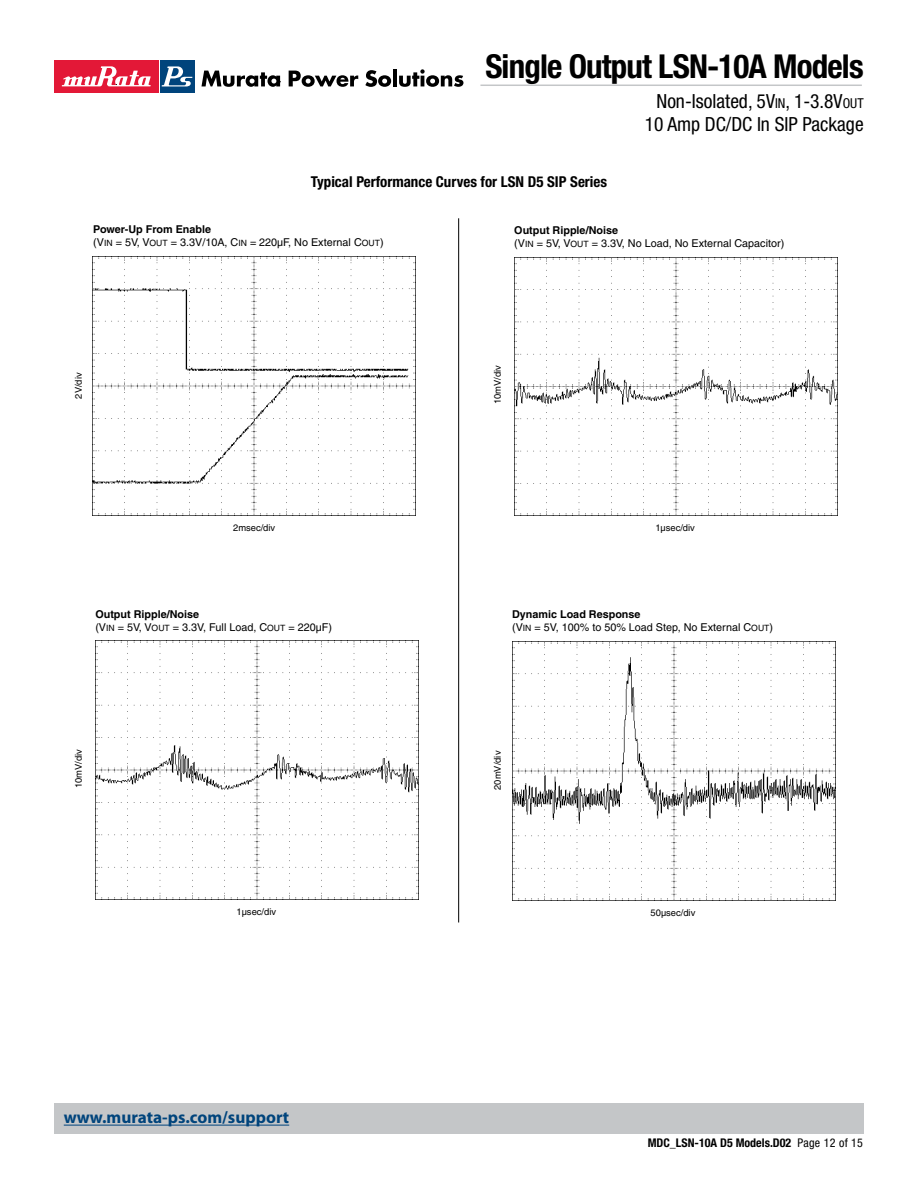
<style>
.page{position:relative;width:918px;height:1188px;background:#fff}
.page>*{position:absolute;margin:0;border:0;box-sizing:border-box;transform-origin:0 0}
.t1{font:700 condensed 33px "Helvetica Neue LT Std";letter-spacing:-.025em;color:#000}
.t2{font:condensed 19.5px/23.4px "Helvetica Neue LT Std";color:#000;text-align:right}
.t3{font:700 17.25px "Myriad";color:#00447c}
.t4{font:700 condensed 15px "Helvetica Neue LT Std";color:#000}
.t5{font:700 condensed 12px "Helvetica Neue LT Std";color:#000}
.t6{font:10.8px/12.9px "Helvetica";color:#000}
.t7{font:9.3px "Helvetica";color:#000}
.s1{font-size:13.65px}
.s2{font-style:inherit}
.s3{font-weight:700}
.s4{font-size:8.7px}
.s5{font-weight:400}
</style>
<div class="page">
<img style="left:93px;top:257px;width:323px;height:258px">
<img style="left:512px;top:642px;width:324px;height:259px">
<img style="left:515px;top:257px;width:322px;height:258px">
<img style="left:96px;top:641px;width:322px;height:258px">
<hr style="left:458px;top:218px;width:1px;height:704px;background:#000">
<div style="left:54px;top:1103px;width:810px;height:31px;background:#c4c6c8"></div>
<div style="left:54px;top:60px;width:104px;height:32px;background:#e31837"></div>
<svg style="left:62px;top:66px;width:89px;height:20px"></svg>
<div style="left:160px;top:60px;width:34px;height:32px;background:#00447c"></div>
<svg style="left:162px;top:66px;width:30px;height:21px"></svg>
<svg style="left:201px;top:71px;width:80px;height:16px"></svg>
<svg style="left:289px;top:71px;width:69px;height:16px"></svg>
<svg style="left:365px;top:70px;width:26px;height:17px"></svg>
<hr style="left:393px;top:69px;width:4px;height:17px;background:#000">
<svg style="left:399px;top:69px;width:64px;height:18px"></svg>
<hr style="left:480px;top:85px;width:382px;height:1px;background:#c4c6c8">
<hr style="left:64px;top:1125px;width:225px;height:1px;background:#00447c">
<h1 class="t1" style="left:485px;top:46px;width:380px">Single Output LSN-10A Models</h1>
<h2 class="t2" style="left:645px;top:89px;width:220px">Non-Isolated, 5V<span class="s1">IN</span><span class="s2">,</span> 1-3.8V<span class="s1">OUT<br></span>10 Amp DC/DC In SIP Package</h2>
<h3 class="t4" style="left:311px;top:173px;width:298px">Typical Performance Curves for LSN D5 SIP Series</h3>
<p class="t6" style="left:93px;top:223px;width:292px"><span class="s3">Power-Up From Enable<br></span>(V<span class="s4">IN</span> = 5V, V<span class="s4">OUT</span> = 3.3V/10A, C<span class="s4">IN</span> = 220µF, No External C<span class="s4">OUT</span>)</p>
<p class="t6" style="left:514px;top:224px;width:272px"><span class="s3">Output Ripple/Noise<br></span>(V<span class="s4">IN</span> = 5V, V<span class="s4">OUT</span> = 3.3V, No Load, No External Capacitor)</p>
<p class="t7" style="left:73px;top:399px;width:28px;rotate:-90deg">2V/div</p>
<p class="t7" style="left:492px;top:404px;width:41px;rotate:-90deg">10mV/div</p>
<p class="t7" style="left:233px;top:523px;width:44px">2msec/div</p>
<p class="t7" style="left:655px;top:523px;width:41px">1µsec/div</p>
<p class="t6" style="left:95px;top:608px;width:238px"><span class="s3">Output Ripple/Noise<br></span>(V<span class="s4">IN</span> = 5V, V<span class="s4">OUT</span> = 3.3V, Full Load, C<span class="s4">OUT</span> = 220µF)</p>
<p class="t6" style="left:512px;top:608px;width:263px"><span class="s3">Dynamic Load Response<br></span>(V<span class="s4">IN</span> = 5V, 100% to 50% Load Step, No External C<span class="s4">OUT</span>)</p>
<p class="t7" style="left:73px;top:788px;width:41px;rotate:-90deg">10mV/div</p>
<p class="t7" style="left:492px;top:790px;width:41px;rotate:-90deg">20mV/div</p>
<p class="t7" style="left:237px;top:906px;width:41px">1µsec/div</p>
<p class="t7" style="left:651px;top:907px;width:46px">50µsec/div</p>
<h3 class="t3" style="left:64px;top:1109px;width:227px">www.murata-ps.com/support</h3>
<p class="t5" style="left:648px;top:1136px;width:217px">MDC_LSN-10A D5 Models.D02 <span class="s5">Page 12 of 15</span></p>
</div>
